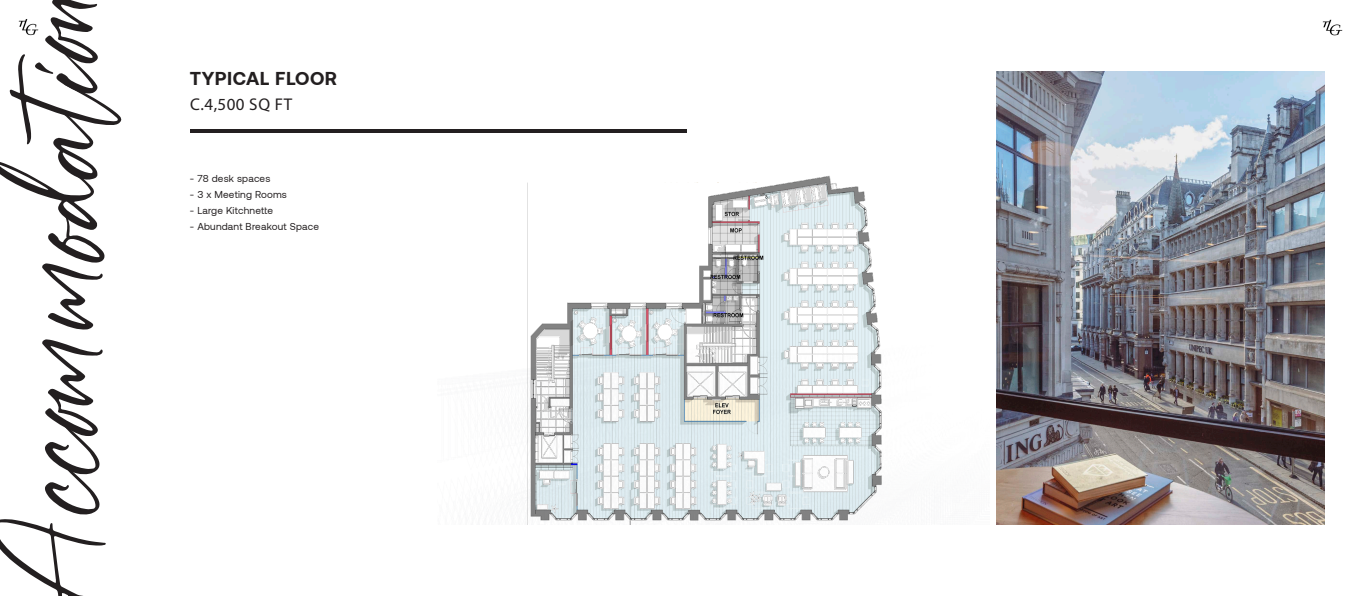
<style>
.page{position:relative;width:1361px;height:596px;background:#fff}
.page>*{position:absolute;margin:0;border:0;box-sizing:border-box;transform-origin:0 0}
.t1{font:92px "Renitta";color:#231f20}
.t2{font:700 19px "Aeonik";letter-spacing:.025em;color:#231f20}
.t3{font:17px "Myriad Pro";letter-spacing:.035em;color:#231f20}
.t4{font:10px "Aeonik";letter-spacing:.02em;color:#231f20}
</style>
<div class="page">
<img style="left:18px;top:19px;width:21px;height:17px">
<img style="left:1322px;top:19px;width:21px;height:17px">
<hr style="left:190px;top:129px;width:496px;height:3px;background:#231f20">
<img style="left:530px;top:175px;width:350px;height:164px">
<img style="left:653px;top:182px;width:120px;height:6px">
<img style="left:527px;top:339px;width:355px;height:185px">
<div style="left:524px;top:168px;width:253px;height:14px;background:#fff"></div>
<img style="left:996px;top:71px;width:329px;height:453px">
<p class="t1" style="left:-3px;top:618px;width:647px;rotate:-90deg">Accommodation</p>
<p class="t2" style="left:190px;top:67px;width:149px">TYPICAL FLOOR</p>
<p class="t3" style="left:190px;top:94px;width:104px">C.4,500 SQ FT</p>
<p class="t4" style="left:190px;top:173px;width:82px">- 78 desk spaces</p>
<p class="t4" style="left:190px;top:189px;width:98px">- 3 x Meeting Rooms</p>
<p class="t4" style="left:190px;top:205px;width:85px">- Large Kitchnette</p>
<p class="t4" style="left:190px;top:221px;width:130px">- Abundant Breakout Space</p>
</div>
